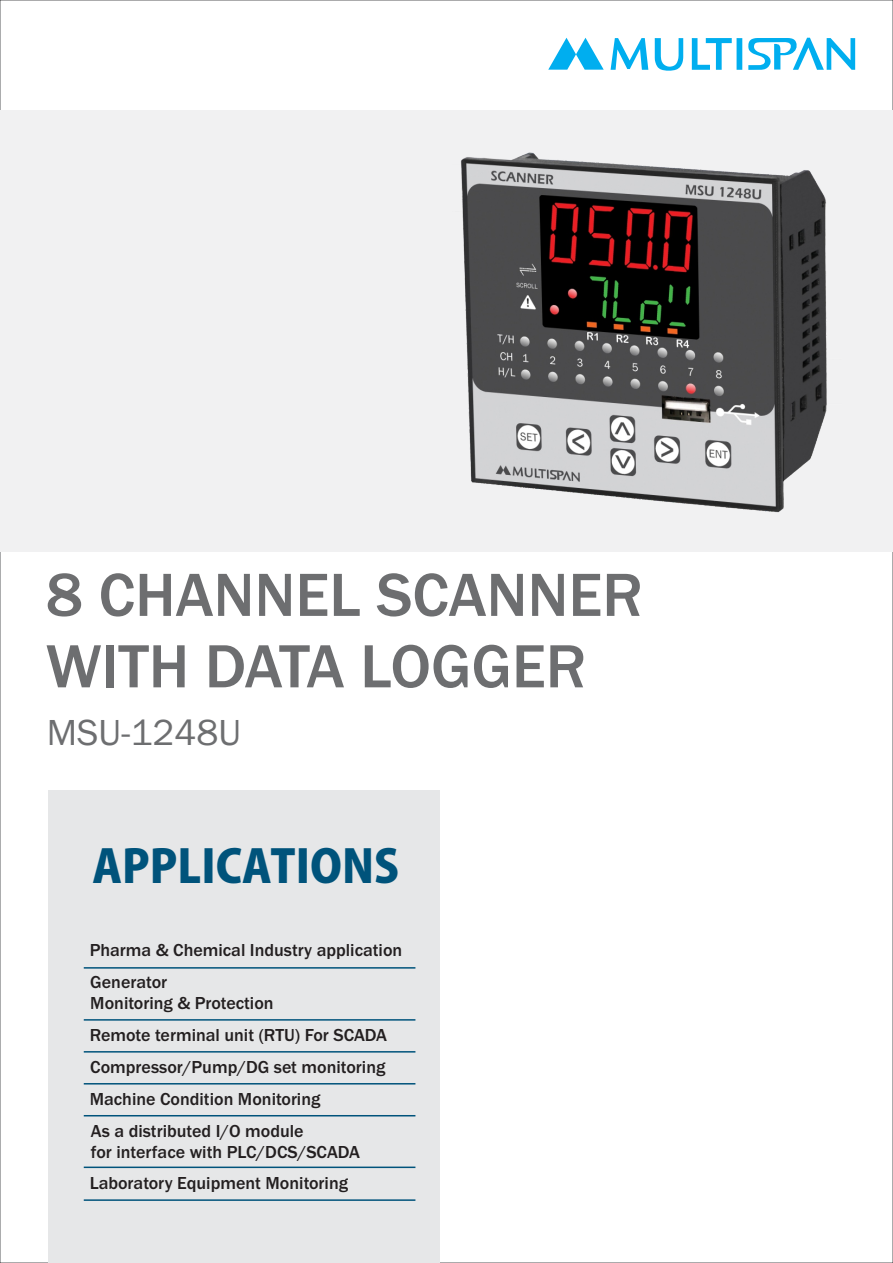
<style>
.page{position:relative;width:893px;height:1263px;background:#fff}
.page>*{position:absolute;margin:0;border:0;box-sizing:border-box;transform-origin:0 0}
.t1{font:500 63px/71.4px "Franklin Gothic";color:#6d6e70}
.t2{font:800 45px "Koz Go Pro";color:#00537b}
.t3{font:37.5px "Franklin Gothic";color:#6d6e70}
.t4{font:500 18px/20.4px "Franklin Gothic";color:#231f20}
</style>
<div class="page">
<svg style="left:548px;top:38px;width:307px;height:33px"></svg>
<div style="left:0;top:111px;width:893px;height:441px;background:#f1f1f2"></div>
<div style="left:48px;top:791px;width:392px;height:472px;background:#e6e7e8"></div>
<svg style="left:83px;top:967px;width:333px;height:2px"></svg>
<svg style="left:83px;top:1019px;width:333px;height:2px"></svg>
<svg style="left:83px;top:1083px;width:333px;height:2px"></svg>
<svg style="left:83px;top:1051px;width:333px;height:2px"></svg>
<svg style="left:83px;top:1115px;width:333px;height:2px"></svg>
<svg style="left:83px;top:1166px;width:333px;height:3px"></svg>
<svg style="left:83px;top:1199px;width:333px;height:2px"></svg>
<img style="left:461px;top:152px;width:366px;height:361px">
<svg style="left:698px;top:202px;width:23px;height:17px"></svg>
<h1 class="t1" style="left:46px;top:564px;width:598px">8 CHANNEL SCANNER<br>WITH DATA LOGGER</h1>
<h3 class="t3" style="left:47px;top:719px;width:196px">MSU-1248U</h3>
<h2 class="t2" style="left:93px;top:844px;width:308px">APPLICATIONS</h2>
<p class="t4" style="left:90px;top:941px;width:314px">Pharma &amp; Chemical Industry application</p>
<p class="t4" style="left:90px;top:973px;width:185px">Generator<br>Monitoring &amp; Protection</p>
<p class="t4" style="left:90px;top:1026px;width:299px">Remote terminal unit (RTU) For SCADA</p>
<p class="t4" style="left:90px;top:1058px;width:297px">Compressor/Pump/DG set monitoring</p>
<p class="t4" style="left:90px;top:1090px;width:232px">Machine Condition Monitoring</p>
<p class="t4" style="left:91px;top:1122px;width:271px">As a distributed I/O module<br>for interface with PLC/DCS/SCADA</p>
<p class="t4" style="left:90px;top:1174px;width:260px">Laboratory Equipment Monitoring</p>
</div>
